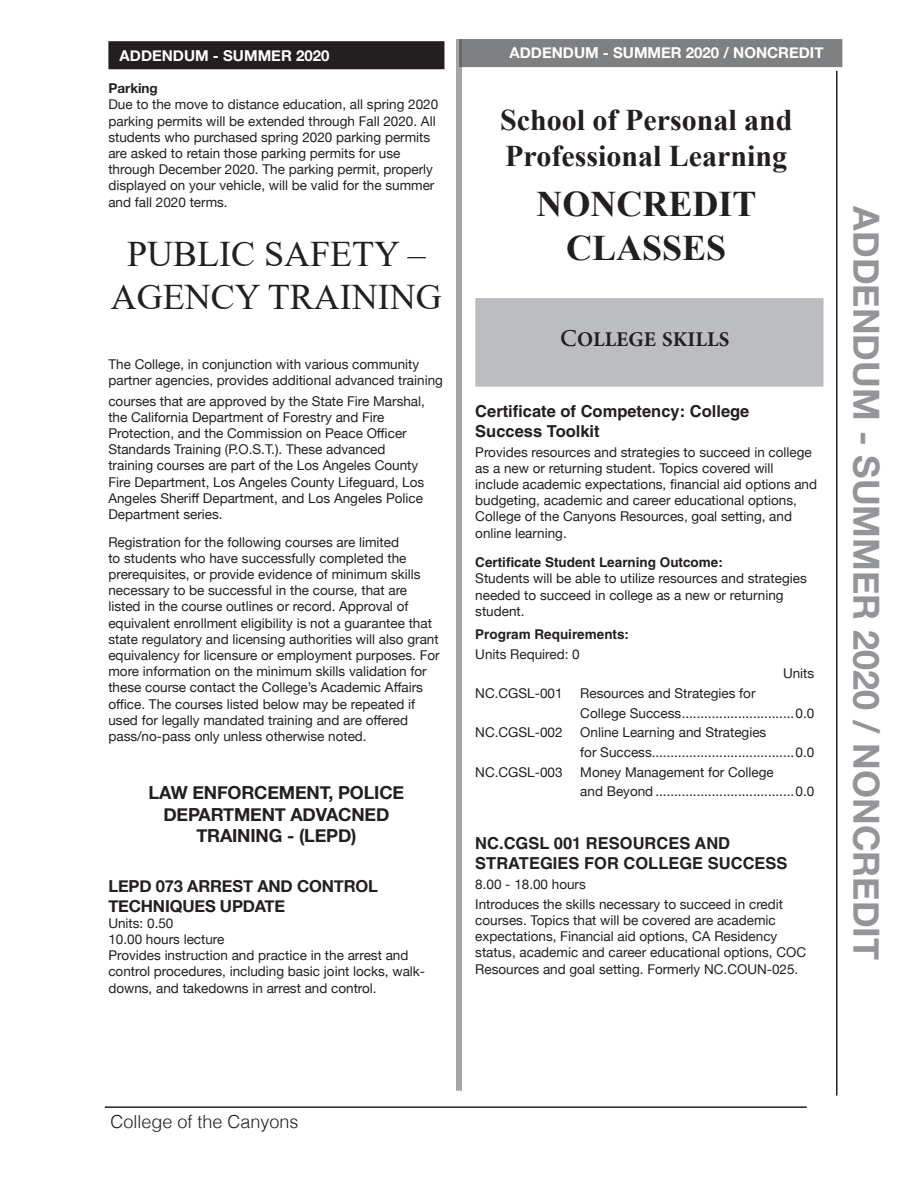
<style>
.page{position:relative;width:918px;height:1188px;background:#fff}
.page>*{position:absolute;margin:0;border:0;box-sizing:border-box;transform-origin:0 0}
.t1{font:700 36px "Helvetica Neue";color:#939598}
.t2{font:36px/43.2px "Times New Roman";color:#231f20;text-align:center}
.t3{font:700 36px/43.2px "Times New Roman";color:#231f20;text-align:center}
.t4{font:700 30px/36px "Times New Roman";color:#231f20}
.t5{font:700 21px "Minion Pro";color:#231f20}
.t6{font:700 18px/21.6px "Helvetica Neue";letter-spacing:-.01em;color:#231f20;text-align:center}
.t7{font:300 18px "Helvetica";color:#231f20}
.t8{font:700 16.5px/19.8px "Helvetica";color:#231f20}
.t9{font:700 16.5px/19.8px "Helvetica Neue";letter-spacing:-.01em;color:#231f20}
.t10{font:700 15px "Helvetica Neue";color:#fff}
.t11{font:13.5px/16.2px "Helvetica Neue";color:#231f20}
.t12{font:700 13.5px "Helvetica";color:#231f20}
.t13{font:700 13.5px "Helvetica Neue";color:#231f20}
.s1{font-family:"Trajan Pro"}
</style>
<div class="page">
<hr style="left:836px;top:71px;width:2px;height:1025px;background:#231f20">
<div style="left:456px;top:39px;width:6px;height:1052px;background:#a7a6a6"></div>
<hr style="left:105px;top:1106px;width:702px;height:2px;background:#231f20">
<div style="left:475px;top:298px;width:349px;height:89px;background:#bcbdc0;border:2px solid #bcbdc0"></div>
<div style="left:109px;top:42px;width:335px;height:27px;background:#231f20"></div>
<div style="left:108px;top:41px;width:336px;height:28px;border:2px solid #231f20"></div>
<div style="left:459px;top:39px;width:383px;height:28px;background:#7f8082"></div>
<p class="t10" style="left:120px;top:44px;width:211px">ADDENDUM - SUMMER 2020</p>
<h4 class="t13" style="left:108px;top:78px;width:51px">Parking</h4>
<p class="t11" style="left:108px;top:97px;width:331px">Due to the move to distance education, all spring 2020 parking permits will be extended through Fall 2020. All students who purchased spring 2020 parking permits are asked to retain those parking permits for use through December 2020. The parking permit, properly displayed on your vehicle, will be valid for the summer and fall 2020 terms.</p>
<h2 class="t2" style="left:111px;top:231px;width:332px">PUBLIC SAFETY –<br>AGENCY TRAINING</h2>
<p class="t11" style="left:108px;top:357px;width:336px">The College, in conjunction with various community partner agencies, provides additional advanced training</p>
<p class="t11" style="left:108px;top:394px;width:318px">courses that are approved by the State Fire Marshal, the California Department of Forestry and Fire Protection, and the Commission on Peace Officer Standards Training (P.O.S.T.). These advanced training courses are part of the Los Angeles County Fire Department, Los Angeles County Lifeguard, Los Angeles Sheriff Department, and Los Angeles Police Department series.</p>
<p class="t11" style="left:108px;top:534px;width:333px">Registration for the following courses are limited<br>to students who have successfully completed the prerequisites, or provide evidence of minimum skills necessary to be successful in the course, that are listed in the course outlines or record. Approval of equivalent enrollment eligibility is not a guarantee that state regulatory and licensing authorities will also grant equivalency for licensure or employment purposes. For more information on the minimum skills validation for these course contact the College’s Academic Affairs office. The courses listed below may be repeated if used for legally mandated training and are offered pass/no-pass only unless otherwise noted.</p>
<h3 class="t6" style="left:149px;top:782px;width:257px">LAW ENFORCEMENT, POLICE<br>DEPARTMENT ADVACNED<br>TRAINING - (LEPD)</h3>
<h4 class="t9" style="left:108px;top:876px;width:271px">LEPD 073 ARREST AND CONTROL<br>TECHNIQUES UPDATE</h4>
<p class="t11" style="left:108px;top:916px;width:67px">Units: 0.50</p>
<p class="t11" style="left:108px;top:932px;width:118px">10.00 hours lecture</p>
<p class="t11" style="left:108px;top:948px;width:318px">Provides instruction and practice in the arrest and control procedures, including basic joint locks, walk&shy;downs, and takedowns in arrest and control.</p>
<p class="t10" style="left:510px;top:41px;width:315px">ADDENDUM - SUMMER 2020 / NONCREDIT</p>
<h2 class="t4" style="left:500px;top:102px;width:294px">School of Personal and<br>Professional Learning</h2>
<h2 class="t3" style="left:537px;top:182px;width:221px">NONCREDIT<br>CLASSES</h2>
<h3 class="t5" style="left:560px;top:325px;width:171px"><span class="s1">C</span>OLLEGE SKILLS</h3>
<h4 class="t8" style="left:475px;top:401px;width:276px">Certificate of Competency: College<br>Success Toolkit</h4>
<p class="t11" style="left:475px;top:444px;width:343px">Provides resources and strategies to succeed in college as a new or returning student. Topics covered will include academic expectations, financial aid options and budgeting, academic and career educational options, College of the Canyons Resources, goal setting, and online learning.</p>
<h5 class="t12" style="left:475px;top:554px;width:249px">Certificate Student Learning Outcome:</h5>
<p class="t11" style="left:475px;top:571px;width:333px">Students will be able to utilize resources and strategies needed to succeed in college as a new or returning student.</p>
<h5 class="t12" style="left:475px;top:626px;width:155px">Program Requirements:</h5>
<p class="t11" style="left:475px;top:646px;width:106px">Units Required: 0</p>
<p class="t11" style="left:783px;top:666px;width:33px">Units</p>
<p class="t11" style="left:475px;top:686px;width:89px">NC.CGSL-001</p>
<p class="t11" style="left:580px;top:684px;width:235px;line-height:19.6px">Resources and Strategies for<br>College Success..............................0.0</p>
<p class="t11" style="left:475px;top:725px;width:89px">NC.CGSL-002</p>
<p class="t11" style="left:580px;top:723px;width:235px;line-height:19.6px">Online Learning and Strategies<br>for Success......................................0.0</p>
<p class="t11" style="left:475px;top:765px;width:89px">NC.CGSL-003</p>
<p class="t11" style="left:580px;top:763px;width:235px;line-height:19.6px">Money Management for College<br>and Beyond .....................................0.0</p>
<h4 class="t8" style="left:475px;top:834px;width:314px">NC.CGSL 001 RESOURCES AND<br>STRATEGIES FOR COLLEGE SUCCESS</h4>
<p class="t11" style="left:475px;top:877px;width:112px">8.00 - 18.00 hours</p>
<p class="t11" style="left:475px;top:897px;width:332px">Introduces the skills necessary to succeed in credit courses. Topics that will be covered are academic expectations, Financial aid options, CA Residency status, academic and career educational options, COC Resources and goal setting. Formerly NC.COUN-025.</p>
<h1 class="t1" style="left:895px;top:206px;width:755px;rotate:90deg">ADDENDUM - SUMMER 2020 / NONCREDIT</h1>
<h3 class="t7" style="left:110px;top:1107px;width:190px">College of the Canyons</h3>
</div>
